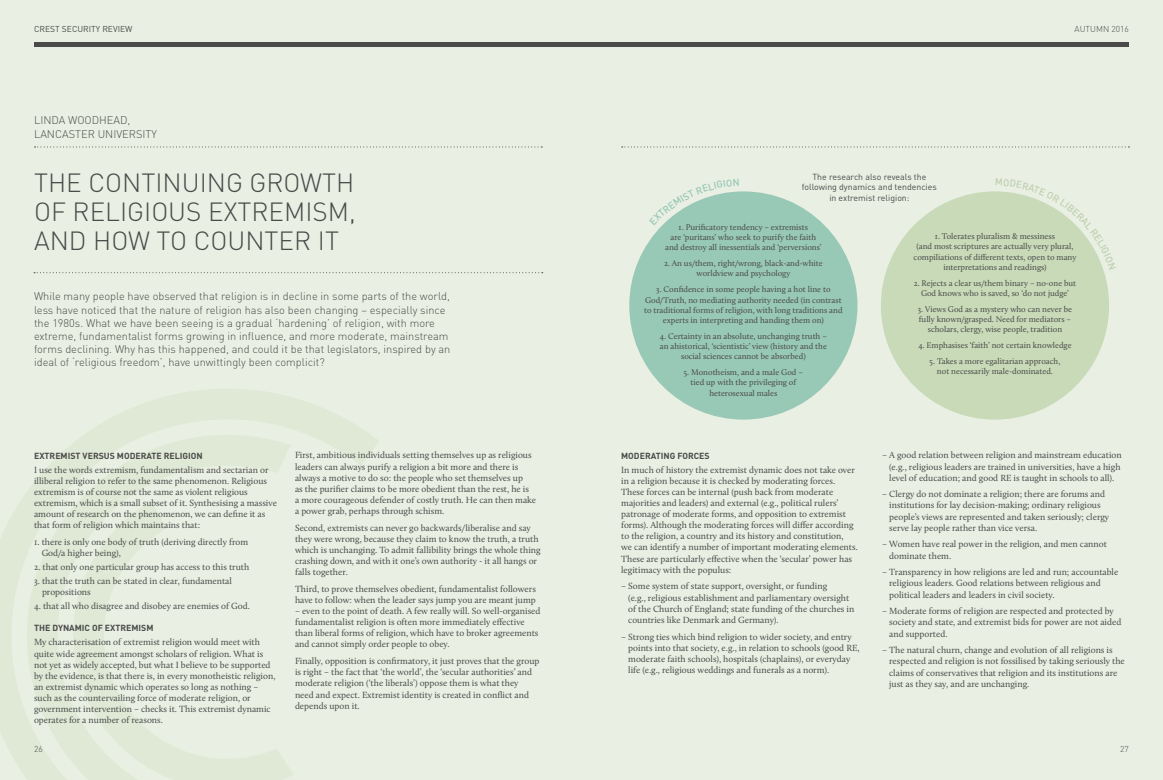
<style>
.page{position:relative;width:1163px;height:780px;background:#fff}
.page>*{position:absolute;margin:0;border:0;box-sizing:border-box;transform-origin:0 0}
.t1{font:300 26px/29px "DIN";color:#4a4a49;text-align:justify}
.t2{font:300 11px/13.2px "DIN";color:#4a4a49}
.t3{font:9.2px/11.1px "Calluna";color:#4a4a49}
.t4{font:8.8px/10.5px "DIN";color:#4a4a49;text-align:center}
.t5{font:700 8.8px "DIN";color:#4a4a49}
.t6{font:8.5px/10.2px "Calluna";color:#4a4a49;text-align:center}
.t7{font:8.5px "DIN";color:#4a4a49}
.t8{font:300 8.5px "DIN";color:#4a4a49}
</style>
<div class="page">
<div style="left:0;top:0;width:1162px;height:780px;background:#e9f0e3"></div>
<svg style="left:0;top:389px;width:379px;height:391px"></svg>
<hr style="left:34px;top:43px;width:1094px;height:4px;background:#4a4a49">
<svg style="left:34px;top:272px;width:508px;height:1px"></svg>
<svg style="left:621px;top:146px;width:508px;height:1px"></svg>
<svg style="left:35px;top:146px;width:507px;height:1px"></svg>
<div style="left:629px;top:191px;width:228px;height:228px;background:#98c8b6;border-radius:50%"></div>
<div style="left:880px;top:191px;width:228px;height:228px;background:#c8dab8;border-radius:50%"></div>
<svg style="left:662px;top:191px;width:76px;height:34px"></svg>
<svg style="left:995px;top:191px;width:108px;height:78px"></svg>
<p class="t7" style="left:34px;top:24px;width:100px">CREST SECURITY REVIEW</p>
<p class="t8" style="left:1074px;top:24px;width:56px">AUTUMN 2016</p>
<p class="t2" style="left:34px;top:114px;width:124px">LINDA WOODHEAD,<br>LANCASTER UNIVERSITY</p>
<h1 class="t1" style="left:34px;top:168px;width:323px">THE CONTINUING GROWTH OF RELIGIOUS EXTREMISM, AND HOW TO COUNTER IT</h1>
<p class="t2" style="left:34px;top:289px;width:418px">While many people have observed that religion is in decline in some parts of the world, less have noticed that the nature of religion has also been changing – especially since the 1980s. What we have been seeing is a gradual ‘hardening’ of religion, with more extreme, fundamentalist forms growing in influence, and more moderate, mainstream forms declining. Why has this happened, and could it be that legislators, inspired by an ideal of ‘religious freedom’, have unwittingly been complicit?</p>
<p class="t4" style="left:801px;top:171px;width:136px">The research also reveals the following dynamics and tendencies in extremist religion:</p>
<p class="t6" style="left:665px;top:222px;width:158px">1. Purificatory tendency – extremists<br>are ‘puritans’ who seek to purify the faith and destroy all inessentials and ‘perversions’</p>
<p class="t6" style="left:664px;top:258px;width:160px">2. An us/them, right/wrong, black-and-white worldview and psychology</p>
<p class="t6" style="left:644px;top:284px;width:200px">3. Confidence in some people having a hot line to God/Truth, no mediating authority needed (in contrast to traditional forms of religion, with long traditions and experts in interpreting and handing them on)</p>
<p class="t6" style="left:659px;top:331px;width:168px">4. Certainty in an absolute, unchanging truth – an ahistorical, ‘scientistic’ view (history and the social sciences cannot be absorbed)</p>
<p class="t6" style="left:683px;top:367px;width:121px">5. Monotheism, and a male God – tied up with the privileging of heterosexual males</p>
<p class="t6" style="left:913px;top:231px;width:164px">1. Tolerates pluralism &amp; messiness<br>(and most scriptures are actually very plural, compiliations of different texts, open to many interpretations and readings)</p>
<p class="t6" style="left:913px;top:277px;width:164px">2. Rejects a clear us/them binary – no-one but<br>God knows who is saved, so ‘do not judge’</p>
<p class="t6" style="left:917px;top:304px;width:156px">3. Views God as a mystery who can never be fully known/grasped. Need for mediators – scholars, clergy, wise people, tradition</p>
<p class="t6" style="left:918px;top:340px;width:155px">4. Emphasises ‘faith’ not certain knowledge</p>
<p class="t6" style="left:929px;top:356px;width:132px">5. Takes a more egalitarian approach, not necessarily male-dominated.</p>
<p class="t5" style="left:34px;top:450px;width:170px">EXTREMIST VERSUS MODERATE RELIGION</p>
<p class="t3" style="left:34px;top:464px;width:244px">I use the words extremism, fundamentalism and sectarian or illiberal religion to refer to the same phenomenon. Religious extremism is of course not the same as violent religious extremism, which is a small subset of it. Synthesising a massive amount of research on the phenomenon, we can define it as that form of religion which maintains that:</p>
<p class="t3" style="left:42px;top:536px;width:208px;text-indent:-8px">1. there is only one body of truth (deriving directly from<br>God/a higher being),</p>
<p class="t3" style="left:34px;top:561px;width:217px">2. that only one particular group has access to this truth</p>
<p class="t3" style="left:42px;top:575px;width:191px;text-indent:-8px">3. that the truth can be stated in clear, fundamental propositions</p>
<p class="t3" style="left:34px;top:600px;width:217px">4. that all who disagree and disobey are enemies of God.</p>
<p class="t5" style="left:34px;top:622px;width:121px">THE DYNAMIC OF EXTREMISM</p>
<p class="t3" style="left:34px;top:636px;width:243px">My characterisation of extremist religion would meet with quite wide agreement amongst scholars of religion. What is not yet as widely accepted, but what I believe to be supported by the evidence, is that there is, in every monotheistic religion, an extremist dynamic which operates so long as nothing – such as the countervailing force of moderate religion, or government intervention – checks it. This extremist dynamic operates for a number of reasons.</p>
<p class="t3" style="left:295px;top:449px;width:242px">First, ambitious individuals setting themselves up as religious leaders can always purify a religion a bit more and there is always a motive to do so: the people who set themselves up<br>as the purifier claims to be more obedient than the rest, he is<br>a more courageous defender of costly truth. He can then make a power grab, perhaps through schism.</p>
<p class="t3" style="left:295px;top:522px;width:247px">Second, extremists can never go backwards/liberalise and say they were wrong, because they claim to know the truth, a truth which is unchanging. To admit fallibility brings the whole thing crashing down, and with it one’s own authority - it all hangs or falls together.</p>
<p class="t3" style="left:295px;top:583px;width:242px">Third, to prove themselves obedient, fundamentalist followers have to follow: when the leader says jump you are meant jump</p>
<p class="t3" style="left:295px;top:605px;width:247px">– even to the point of death. A few really will. So well-organised fundamentalist religion is often more immediately effective than liberal forms of religion, which have to broker agreements and cannot simply order people to obey.</p>
<p class="t3" style="left:295px;top:655px;width:246px">Finally, opposition is confirmatory, it just proves that the group is right – the fact that ‘the world’, the ‘secular authorities’ and moderate religion (‘the liberals’) oppose them is what they need and expect. Extremist identity is created in conflict and depends upon it.</p>
<p class="t5" style="left:621px;top:450px;width:90px">MODERATING FORCES</p>
<p class="t3" style="left:621px;top:464px;width:238px">In much of history the extremist dynamic does not take over in a religion because it is checked by moderating forces.<br>These forces can be internal (push back from moderate majorities and leaders) and external (e.g., political rulers’ patronage of moderate forms, and opposition to extremist forms). Although the moderating forces will differ according to the religion, a country and its history and constitution,<br>we can identify a number of important moderating elements.<br>These are particularly effective when the ‘secular’ power has legitimacy with the populus:</p>
<p class="t3" style="left:628px;top:580px;width:228px;text-indent:-7px">– Some system of state support, oversight, or funding<br>(e.g., religious establishment and parliamentary oversight of the Church of England; state funding of the churches in countries like Denmark and Germany).</p>
<p class="t3" style="left:628px;top:630px;width:233px;text-indent:-7px">– Strong ties which bind religion to wider society, and entry points into that society, e.g., in relation to schools (good RE, moderate faith schools), hospitals (chaplains), or everyday life (e.g., religious weddings and funerals as a norm).</p>
<p class="t3" style="left:889px;top:449px;width:234px;text-indent:-7px">– A good relation between religion and mainstream education (e.g., religious leaders are trained in universities, have a high level of education; and good RE is taught in schools to all).</p>
<p class="t3" style="left:889px;top:488px;width:221px;text-indent:-7px">– Clergy do not dominate a religion; there are forums and institutions for lay decision-making; ordinary religious people’s views are represented and taken seriously; clergy serve lay people rather than vice versa.</p>
<p class="t3" style="left:889px;top:538px;width:219px;text-indent:-7px">– Women have real power in the religion, and men cannot dominate them.</p>
<p class="t3" style="left:889px;top:566px;width:230px;text-indent:-7px">– Transparency in how religions are led and run; accountable religious leaders. Good relations between religious and political leaders and leaders in civil society.</p>
<p class="t3" style="left:889px;top:605px;width:234px;text-indent:-7px">– Moderate forms of religion are respected and protected by society and state, and extremist bids for power are not aided and supported.</p>
<p class="t3" style="left:889px;top:644px;width:237px;text-indent:-7px">– The natural churn, change and evolution of all religions is respected and religion is not fossilised by taking seriously the claims of conservatives that religion and its institutions are just as they say, and are unchanging.</p>
<p class="t8" style="left:34px;top:744px;width:10px">26</p>
<p class="t8" style="left:1119px;top:744px;width:10px">27</p>
</div>
